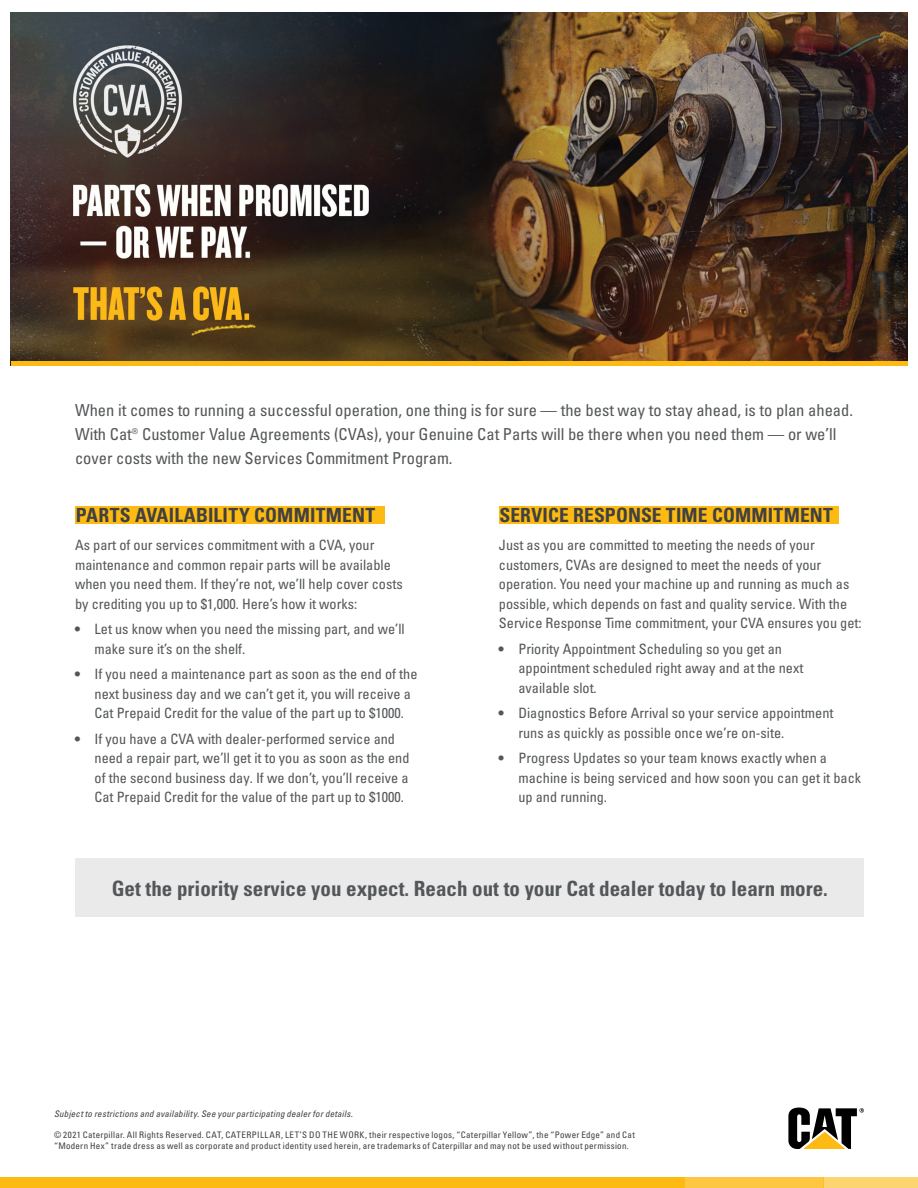
<style>
.page{position:relative;width:918px;height:1188px;background:#fff}
.page>*{position:absolute;margin:0;border:0;box-sizing:border-box;transform-origin:0 0}
.t1{font:21px "Univers LTCYR 67 Bold Cond";color:#545759}
.t2{font:19.5px "Univers LTCYR 67 Bold Cond";letter-spacing:.005em;color:#414141}
.t3{font:condensed 16.5px/24px "Univers LTCYR 57";color:#545759}
.t4{font:condensed 14.25px/19.5px "Univers LTCYR 57";color:#545759}
.t5{font:condensed 9px/10.8px "Univers LTCYR 57";letter-spacing:.03em;color:#404040}
.t6{font:9px "Univers LTCYR 57 Condensed Obl";letter-spacing:.025em;color:#404040}
</style>
<div class="page">
<img style="left:11px;top:12px;width:896px;height:350px">
<hr style="left:11px;top:362px;width:896px;height:4px;background:#fdba12">
<div style="left:76px;top:507px;width:309px;height:17px;background:#fdba12"></div>
<div style="left:500px;top:507px;width:339px;height:17px;background:#fdba12"></div>
<div style="left:75px;top:859px;width:789px;height:58px;background:#eaeaeb"></div>
<div style="left:0;top:1177px;width:685px;height:11px;background:#fdba12"></div>
<div style="left:685px;top:1177px;width:139px;height:11px;background:#fdc741"></div>
<div style="left:824px;top:1177px;width:94px;height:11px;background:#fdd570"></div>
<svg style="left:788px;top:1108px;width:76px;height:41px"></svg>
<p class="t3" style="left:75px;top:398px;width:780px">When it comes to running a successful operation, one thing is for sure — the best way to stay ahead, is to plan ahead.<br>With Cat® Customer Value Agreements (CVAs), your Genuine Cat Parts will be there when you need them — or we’ll cover costs with the new Services Commitment Program.</p>
<h2 class="t2" style="left:76px;top:503px;width:301px">PARTS AVAILABILITY COMMITMENT</h2>
<p class="t4" style="left:75px;top:535px;width:329px">As part of our services commitment with a CVA, your maintenance and common repair parts will be available when you need them. If they’re not, we’ll help cover costs by crediting you up to $1,000. Here’s how it works:</p>
<p class="t4" style="left:95px;top:619px;width:312px;text-indent:-19px">• Let us know when you need the missing part, and we’ll make sure it’s on the shelf.</p>
<p class="t4" style="left:95px;top:664px;width:324px;text-indent:-19px">• If you need a maintenance part as soon as the end of the next business day and we can’t get it, you will receive a<br>Cat Prepaid Credit for the value of the part up to $1000.</p>
<p class="t4" style="left:95px;top:728px;width:316px;text-indent:-19px">• If you have a CVA with dealer-performed service and need a repair part, we’ll get it to you as soon as the end of the second business day. If we don’t, you’ll receive a Cat Prepaid Credit for the value of the part up to $1000.</p>
<h2 class="t2" style="left:500px;top:503px;width:335px">SERVICE RESPONSE TIME COMMITMENT</h2>
<p class="t4" style="left:499px;top:535px;width:364px">Just as you are committed to meeting the needs of your customers, CVAs are designed to meet the needs of your operation. You need your machine up and running as much as possible, which depends on fast and quality service. With the Service Response Time commitment, your CVA ensures you get:</p>
<p class="t4" style="left:518px;top:638px;width:286px;text-indent:-19px">• Priority Appointment Scheduling so you get an appointment scheduled right away and at the next available slot.</p>
<p class="t4" style="left:518px;top:703px;width:316px;text-indent:-19px">• Diagnostics Before Arrival so your service appointment runs as quickly as possible once we’re on-site.</p>
<p class="t4" style="left:518px;top:748px;width:344px;text-indent:-19px">• Progress Updates so your team knows exactly when a machine is being serviced and how soon you can get it back up and running.</p>
<h1 class="t1" style="left:112px;top:876px;width:718px">Get the priority service you expect. Reach out to your Cat dealer today to learn more.</h1>
<p class="t6" style="left:54px;top:1108px;width:300px">Subject to restrictions and availability. See your participating dealer for details.</p>
<p class="t5" style="left:54px;top:1129px;width:582px">© 2021 Caterpillar. All Rights Reserved. CAT, CATERPILLAR, LET’S DO THE WORK, their respective logos, “Caterpillar Yellow”, the “Power Edge” and Cat “Modern Hex” trade dress as well as corporate and product identity used herein, are trademarks of Caterpillar and may not be used without permission.</p>
</div>
